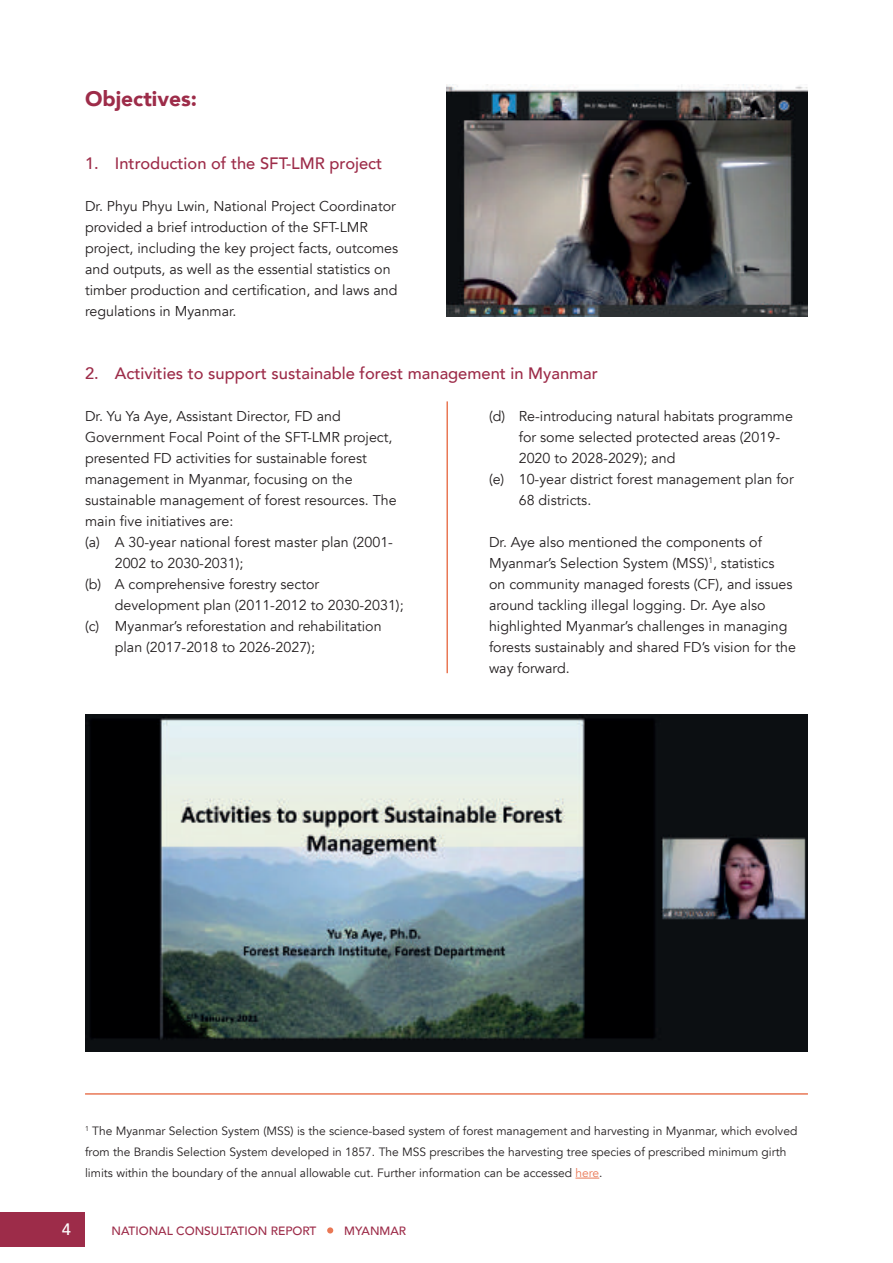
<style>
.page{position:relative;width:893px;height:1263px;background:#fff}
.page>*{position:absolute;margin:0;border:0;box-sizing:border-box;transform-origin:0 0}
.t1{font:900 21px "Avenir";color:#9d2c49}
.t2{font:500 16.5px "Avenir";color:#9d2c49}
.t3{font:500 16.5px "Avenir";color:#fff}
.t4{font:14.25px/21px "Avenir";color:#231f20}
.t5{font:12px/21px "Avenir";color:#231f20}
.t6{font:500 12px "Avenir";color:#9d2c49}
.s1{color:#e97855}
</style>
<div class="page">
<div style="left:0;top:1212px;width:85px;height:34px;background:#9d2c49"></div>
<svg style="left:327px;top:1227px;width:6px;height:6px"></svg>
<img style="left:446px;top:85px;width:362px;height:231px">
<img style="left:85px;top:715px;width:723px;height:336px">
<hr style="left:446px;top:401px;width:2px;height:272px;background:#e97855">
<hr style="left:85px;top:1093px;width:723px;height:2px;background:#e97855">
<svg style="left:575px;top:1178px;width:24px;height:1px"></svg>
<h1 class="t1" style="left:85px;top:81px;width:114px">Objectives:</h1>
<p class="t2" style="left:85px;top:149px;width:299px">1. Introduction of the SFT-LMR project</p>
<p class="t4" style="left:85px;top:196px;width:315px">Dr. Phyu Phyu Lwin, National Project Coordinator provided a brief introduction of the SFT-LMR project, including the key project facts, outcomes and outputs, as well as the essential statistics on timber production and certification, and laws and regulations in Myanmar.</p>
<p class="t2" style="left:85px;top:359px;width:514px">2. Activities to support sustainable forest management in Myanmar</p>
<p class="t4" style="left:85px;top:406px;width:257px">Dr. Yu Ya Aye, Assistant Director, FD and</p>
<p class="t4" style="left:85px;top:427px;width:309px">Government Focal Point of the SFT-LMR project,</p>
<p class="t4" style="left:85px;top:448px;width:283px">presented FD activities for sustainable forest</p>
<p class="t4" style="left:85px;top:469px;width:269px">management in Myanmar, focusing on the</p>
<p class="t4" style="left:85px;top:490px;width:313px">sustainable management of forest resources. The</p>
<p class="t4" style="left:85px;top:511px;width:150px">main five initiatives are:</p>
<p class="t4" style="left:85px;top:532px;width:309px">(a) A 30-year national forest master plan (2001-</p>
<p class="t4" style="left:115px;top:553px;width:130px">2002 to 2030-2031);</p>
<p class="t4" style="left:85px;top:574px;width:236px">(b) A comprehensive forestry sector</p>
<p class="t4" style="left:115px;top:595px;width:290px">development plan (2011-2012 to 2030-2031);</p>
<p class="t4" style="left:85px;top:616px;width:298px">(c) Myanmar’s reforestation and rehabilitation</p>
<p class="t4" style="left:115px;top:637px;width:202px">plan (2017-2018 to 2026-2027);</p>
<p class="t4" style="left:489px;top:406px;width:305px">(d) Re-introducing natural habitats programme</p>
<p class="t4" style="left:519px;top:427px;width:263px">for some selected protected areas (2019-</p>
<p class="t4" style="left:519px;top:448px;width:158px">2020 to 2028-2029); and</p>
<p class="t4" style="left:489px;top:469px;width:306px">(e) 10-year district forest management plan for</p>
<p class="t4" style="left:519px;top:490px;width:74px">68 districts.</p>
<p class="t4" style="left:489px;top:532px;width:308px">Dr. Aye also mentioned the components of Myanmar’s Selection System (MSS)<sup>1</sup>, statistics<br>on community managed forests (CF), and issues around tackling illegal logging. Dr. Aye also highlighted Myanmar’s challenges in managing forests sustainably and shared FD’s vision for the way forward.</p>
<p class="t5" style="left:85px;top:1121px;width:714px"><sup>1</sup> The Myanmar Selection System (MSS) is the science-based system of forest management and harvesting in Myanmar, which evolved from the Brandis Selection System developed in 1857. The MSS prescribes the harvesting tree species of prescribed minimum girth limits within the boundary of the annual allowable cut. Further information can be accessed <span class="s1">here</span>.</p>
<p class="t3" style="left:62px;top:1215px;width:11px">4</p>
<p class="t6" style="left:112px;top:1220px;width:206px">NATIONAL CONSULTATION REPORT</p>
<p class="t6" style="left:344px;top:1220px;width:63px">MYANMAR</p>
</div>
